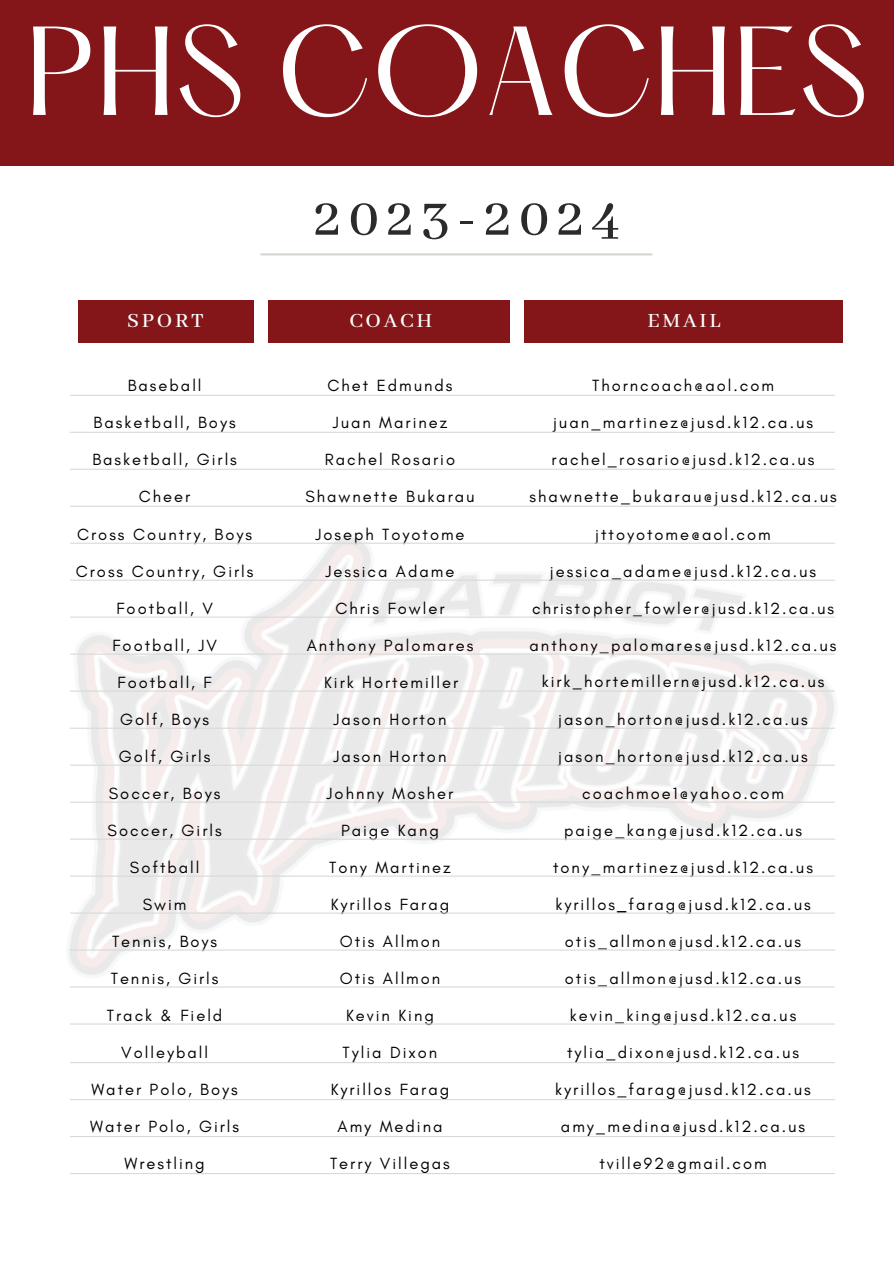
<style>
.page{position:relative;width:894px;height:1264px;background:#fff}
.page>*{position:absolute;margin:0;border:0;box-sizing:border-box;transform-origin:0 0}
.t1{font:110.4px "Hatton";color:#fff}
.t2{font:500 59.4px "Abhaya Libre";letter-spacing:.12em;color:#2b2b2b}
.t3{font:500 22.5px "Abhaya Libre";letter-spacing:.12em;color:#fff}
.t4{font:16.5px "Glacial Indifference";letter-spacing:.12em;color:#000}
.s1{font-weight:700}
</style>
<div class="page">
<div style="left:268px;top:300px;width:241px;height:42px;background:#84161a"></div>
<div style="left:524px;top:300px;width:318px;height:42px;background:#84161a"></div>
<div style="left:78px;top:300px;width:175px;height:42px;background:#84161a"></div>
<hr style="left:70px;top:395px;width:764px;height:1px;background:#d9d9d9">
<div style="left:0;top:0;width:893px;height:165px;background:#84161a"></div>
<hr style="left:261px;top:253px;width:390px;height:2px;background:#dbd6d0">
<img style="left:69px;top:537px;width:766px;height:439px">
<hr style="left:70px;top:690px;width:764px;height:1px;background:#d9d9d9">
<hr style="left:70px;top:432px;width:764px;height:1px;background:#d9d9d9">
<hr style="left:70px;top:468px;width:764px;height:2px;background:#d9d9d9">
<hr style="left:70px;top:505px;width:764px;height:2px;background:#d9d9d9">
<hr style="left:70px;top:542px;width:764px;height:2px;background:#d9d9d9">
<hr style="left:70px;top:579px;width:764px;height:1px;background:#d9d9d9">
<hr style="left:70px;top:616px;width:764px;height:1px;background:#d9d9d9">
<hr style="left:70px;top:653px;width:764px;height:1px;background:#d9d9d9">
<hr style="left:70px;top:727px;width:764px;height:1px;background:#d9d9d9">
<hr style="left:70px;top:764px;width:764px;height:1px;background:#d9d9d9">
<hr style="left:70px;top:801px;width:764px;height:1px;background:#d9d9d9">
<hr style="left:70px;top:838px;width:764px;height:1px;background:#d9d9d9">
<hr style="left:70px;top:875px;width:764px;height:1px;background:#d9d9d9">
<hr style="left:70px;top:912px;width:764px;height:1px;background:#d9d9d9">
<hr style="left:70px;top:949px;width:764px;height:1px;background:#d9d9d9">
<hr style="left:70px;top:986px;width:764px;height:1px;background:#d9d9d9">
<hr style="left:70px;top:1023px;width:764px;height:1px;background:#d9d9d9">
<hr style="left:70px;top:1062px;width:764px;height:1px;background:#d9d9d9">
<hr style="left:70px;top:1099px;width:764px;height:1px;background:#d9d9d9">
<hr style="left:70px;top:1135px;width:764px;height:2px;background:#d9d9d9">
<hr style="left:70px;top:1172px;width:764px;height:2px;background:#d9d9d9">
<p class="t1" style="left:25px;top:20px;width:844px">PHS COACHES</p>
<p class="t2" style="left:314px;top:185px;width:308px">2023-2024</p>
<p class="t3" style="left:127px;top:308px;width:78px">SPORT</p>
<p class="t3" style="left:349px;top:308px;width:84px">COACH</p>
<p class="t3" style="left:647px;top:308px;width:74px">EMAIL</p>
<p class="t4" style="left:128px;top:375px;width:75px">Baseball</p>
<p class="t4" style="left:327px;top:375px;width:126px">Chet Edmunds</p>
<p class="t4" style="left:592px;top:375px;width:183px">Thorncoach@aol.com</p>
<p class="t4" style="left:94px;top:413px;width:143px">Basketball, Boys</p>
<p class="t4" style="left:92px;top:450px;width:146px">Basketball, Girls</p>
<p class="t4" style="left:139px;top:487px;width:53px">Cheer</p>
<p class="t4" style="left:77px;top:524px;width:176px">Cross Country, Boys</p>
<p class="t4" style="left:76px;top:561px;width:179px">Cross Country, Girls</p>
<p class="t4" style="left:116px;top:598px;width:98px">Football, V</p>
<p class="t4" style="left:112px;top:635px;width:106px">Football, JV</p>
<p class="t4" style="left:117px;top:672px;width:96px">Football, F</p>
<p class="t4" style="left:120px;top:709px;width:91px">Golf, Boys</p>
<p class="t4" style="left:119px;top:746px;width:93px">Golf, Girls</p>
<p class="t4" style="left:109px;top:783px;width:113px">Soccer, Boys</p>
<p class="t4" style="left:107px;top:820px;width:116px">Soccer, Girls</p>
<p class="t4" style="left:130px;top:857px;width:71px">Softball</p>
<p class="t4" style="left:143px;top:894px;width:45px">Swim</p>
<p class="t4" style="left:112px;top:931px;width:107px">Tennis, Boys</p>
<p class="t4" style="left:111px;top:968px;width:109px">Tennis, Girls</p>
<p class="t4" style="left:107px;top:1005px;width:117px">Track &amp; Field</p>
<p class="t4" style="left:332px;top:413px;width:116px">Juan Marinez</p>
<p class="t4" style="left:325px;top:450px;width:132px">Rachel Rosario</p>
<p class="t4" style="left:305px;top:487px;width:171px">Shawnette Bukarau</p>
<p class="t4" style="left:315px;top:524px;width:151px">Joseph Toyotome</p>
<p class="t4" style="left:325px;top:561px;width:130px">Jessica Adame</p>
<p class="t4" style="left:335px;top:598px;width:111px">Chris Fowler</p>
<p class="t4" style="left:306px;top:635px;width:168px">Anthony Palomares</p>
<p class="t4" style="left:324px;top:672px;width:136px">Kirk Hortemiller</p>
<p class="t4" style="left:333px;top:709px;width:114px">Jason Horton</p>
<p class="t4" style="left:333px;top:746px;width:114px">Jason Horton</p>
<p class="t4" style="left:326px;top:783px;width:128px">Johnny Mosher</p>
<p class="t4" style="left:341px;top:820px;width:99px">Paige Kang</p>
<p class="t4" style="left:329px;top:857px;width:123px">Tony Martinez</p>
<p class="t4" style="left:330px;top:894px;width:120px">Kyrillos Farag</p>
<p class="t4" style="left:339px;top:931px;width:102px">Otis Allmon</p>
<p class="t4" style="left:339px;top:968px;width:102px">Otis Allmon</p>
<p class="t4" style="left:346px;top:1005px;width:89px">Kevin King</p>
<p class="t4" style="left:553px;top:413px;width:261px">juan_martinez@jusd.k12.ca.us</p>
<p class="t4" style="left:551px;top:450px;width:264px">rachel_rosario@jusd.k12.ca.us</p>
<p class="t4" style="left:529px;top:487px;width:309px">shawnette_bukarau@jusd.k12.ca.us</p>
<p class="t4" style="left:595px;top:524px;width:177px">jttoyotome@aol.com</p>
<p class="t4" style="left:549px;top:561px;width:268px">jessica_adame@jusd.k12.ca.us</p>
<p class="t4" style="left:532px;top:598px;width:303px">christopher_fowler@jusd.k12.ca.us</p>
<p class="t4" style="left:529px;top:635px;width:308px">anthony_palomares@jusd.k12.ca.us</p>
<p class="t4" style="left:541px;top:671px;width:284px">kirk_hortemillern@jusd.k12.ca.us</p>
<p class="t4" style="left:558px;top:709px;width:251px">jason_horton@jusd.k12.ca.us</p>
<p class="t4" style="left:558px;top:746px;width:251px">jason_horton@jusd.k12.ca.us</p>
<p class="t4" style="left:582px;top:783px;width:203px">coachmoe1@yahoo.com</p>
<p class="t4" style="left:564px;top:820px;width:239px">paige_kang@jusd.k12.ca.us</p>
<p class="t4" style="left:553px;top:857px;width:261px">tony_martinez@jusd.k12.ca.us</p>
<p class="t4" style="left:555px;top:894px;width:257px">kyrillos<span class="s1">_</span>farag@jusd.k12.ca.us</p>
<p class="t4" style="left:564px;top:931px;width:238px">otis_allmon@jusd.k12.ca.us</p>
<p class="t4" style="left:564px;top:968px;width:238px">otis_allmon@jusd.k12.ca.us</p>
<p class="t4" style="left:569px;top:1005px;width:228px">kevin_king@jusd.k12.ca.us</p>
<p class="t4" style="left:121px;top:1042px;width:88px">Volleyball</p>
<p class="t4" style="left:342px;top:1042px;width:96px">Tylia Dixon</p>
<p class="t4" style="left:567px;top:1042px;width:233px">tylia_dixon@jusd.k12.ca.us</p>
<p class="t4" style="left:91px;top:1079px;width:148px">Water Polo, Boys</p>
<p class="t4" style="left:90px;top:1116px;width:150px">Water Polo, Girls</p>
<p class="t4" style="left:124px;top:1153px;width:82px">Wrestling</p>
<p class="t4" style="left:330px;top:1079px;width:120px">Kyrillos Farag</p>
<p class="t4" style="left:337px;top:1116px;width:106px">Amy Medina</p>
<p class="t4" style="left:330px;top:1153px;width:121px">Terry Villegas</p>
<p class="t4" style="left:555px;top:1079px;width:257px">kyrillos_farag@jusd.k12.ca.us</p>
<p class="t4" style="left:560px;top:1116px;width:246px">amy_medina@jusd.k12.ca.us</p>
<p class="t4" style="left:599px;top:1153px;width:169px">tville92@gmail.com</p>
</div>
